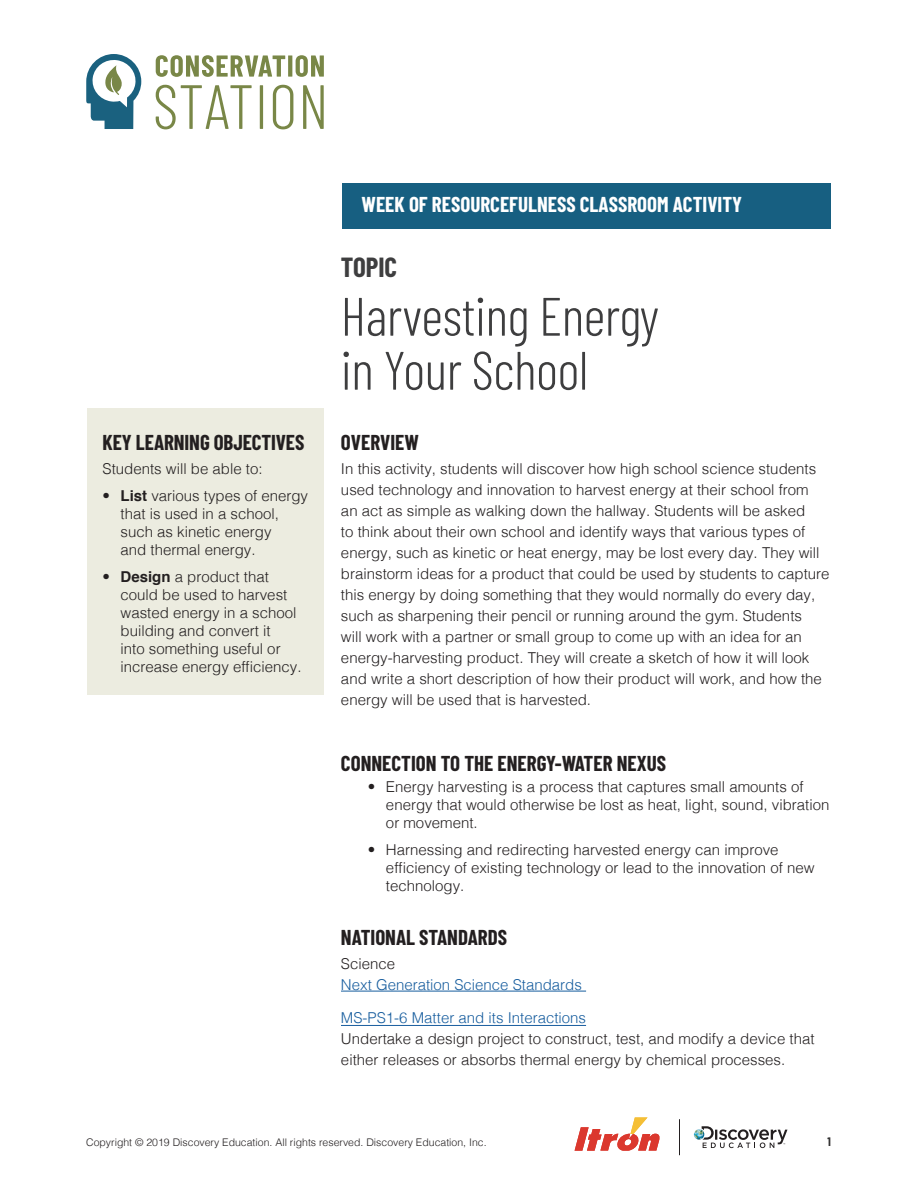
<style>
.page{position:relative;width:918px;height:1188px;background:#fff}
.page>*{position:absolute;margin:0;border:0;box-sizing:border-box;transform-origin:0 0}
.t1{font:300 54px/54px "Barlow Condensed";letter-spacing:-.01em;color:#3e3e3f}
.t2{font:700 27px "Barlow Condensed";color:#3e3e3f}
.Subhead_1{font:700 21px "Barlow Condensed";color:#231f20}
.t3{font:700 21px "Barlow Condensed";color:#fff}
.Body{font:300 15px/21px "Helvetica";color:#231f20}
.Body-2{font:300 15px/21px "Helvetica";color:#175d9e}
.t4{font:700 12px "Barlow Condensed";color:#343333}
.t5{font:300 10.5px "Helvetica";color:#231f20}
.s1{font-weight:700}
.s2{color:#231f20}
.s3{color:#175d9e}
</style>
<div class="page">
<svg style="left:575px;top:1117px;width:84px;height:34px"></svg>
<svg style="left:694px;top:1126px;width:94px;height:22px"></svg>
<hr style="left:679px;top:1119px;width:1px;height:36px;background:#231f20">
<svg style="left:156px;top:55px;width:168px;height:22px"></svg>
<svg style="left:156px;top:85px;width:168px;height:44px"></svg>
<svg style="left:86px;top:54px;width:55px;height:75px"></svg>
<div style="left:87px;top:408px;width:237px;height:287px;background:#ecece0"></div>
<hr style="left:341px;top:991px;width:245px;height:1px;background:#175d9e">
<div style="left:342px;top:183px;width:489px;height:45px;background:#175f81"></div>
<hr style="left:341px;top:1025px;width:245px;height:1px;background:#175d9e">
<p class="t3" style="left:362px;top:190px;width:382px">WEEK OF RESOURCEFULNESS CLASSROOM ACTIVITY</p>
<p class="Subhead_1" style="left:103px;top:428px;width:203px">KEY LEARNING OBJECTIVES</p>
<p class="Body" style="left:103px;top:457px;width:162px">Students will be able to:</p>
<p class="Body" style="left:121px;top:486px;width:189px;line-height:18px;text-indent:-18px">• <span class="s1">List</span> various types of energy that is used in a school, such as kinetic energy<br>and thermal energy.</p>
<p class="Body" style="left:121px;top:567px;width:182px;line-height:18px;text-indent:-18px">• <span class="s1">Design</span> a product that could be used to harvest wasted energy in a school building and convert it<br>into something useful or increase energy efficiency.</p>
<p class="t2" style="left:341px;top:248px;width:58px">TOPIC</p>
<p class="t1" style="left:341px;top:285px;width:320px">Harvesting Energy in Your School</p>
<p class="Subhead_1" style="left:341px;top:427px;width:79px">OVERVIEW</p>
<p class="Body" style="left:341px;top:457px;width:490px">In this activity, students will discover how high school science students used technology and innovation to harvest energy at their school from<br>an act as simple as walking down the hallway. Students will be asked<br>to think about their own school and identify ways that various types of energy, such as kinetic or heat energy, may be lost every day. They will brainstorm ideas for a product that could be used by students to capture this energy by doing something that they would normally do every day, such as sharpening their pencil or running around the gym. Students<br>will work with a partner or small group to come up with an idea for an energy-harvesting product. They will create a sketch of how it will look and write a short description of how their product will work, and how the energy will be used that is harvested.</p>
<p class="Subhead_1" style="left:341px;top:748px;width:327px">CONNECTION TO THE ENERGY-WATER NEXUS</p>
<p class="Body" style="left:386px;top:777px;width:445px;line-height:18px;text-indent:-18px">• Energy harvesting is a process that captures small amounts of energy that would otherwise be lost as heat, light, sound, vibration or movement.</p>
<p class="Body" style="left:386px;top:840px;width:430px;line-height:18px;text-indent:-18px">• Harnessing and redirecting harvested energy can improve efficiency of existing technology or lead to the innovation of new technology.</p>
<p class="Subhead_1" style="left:341px;top:922px;width:168px">NATIONAL STANDARDS</p>
<p class="Body-2" style="left:341px;top:952px;width:242px"><span class="s2">Science<br></span>Next Generation Science Standards</p>
<p class="Body" style="left:341px;top:1006px;width:475px"><span class="s3">MS-PS1-6 Matter and its Interactions<br></span>Undertake a design project to construct, test, and modify a device that either releases or absorbs thermal energy by chemical processes.</p>
<p class="t5" style="left:86px;top:1133px;width:402px">Copyright © 2019 Discovery Education. All rights reserved. Discovery Education, Inc.</p>
<p class="t4" style="left:828px;top:1133px;width:5px">1</p>
</div>
